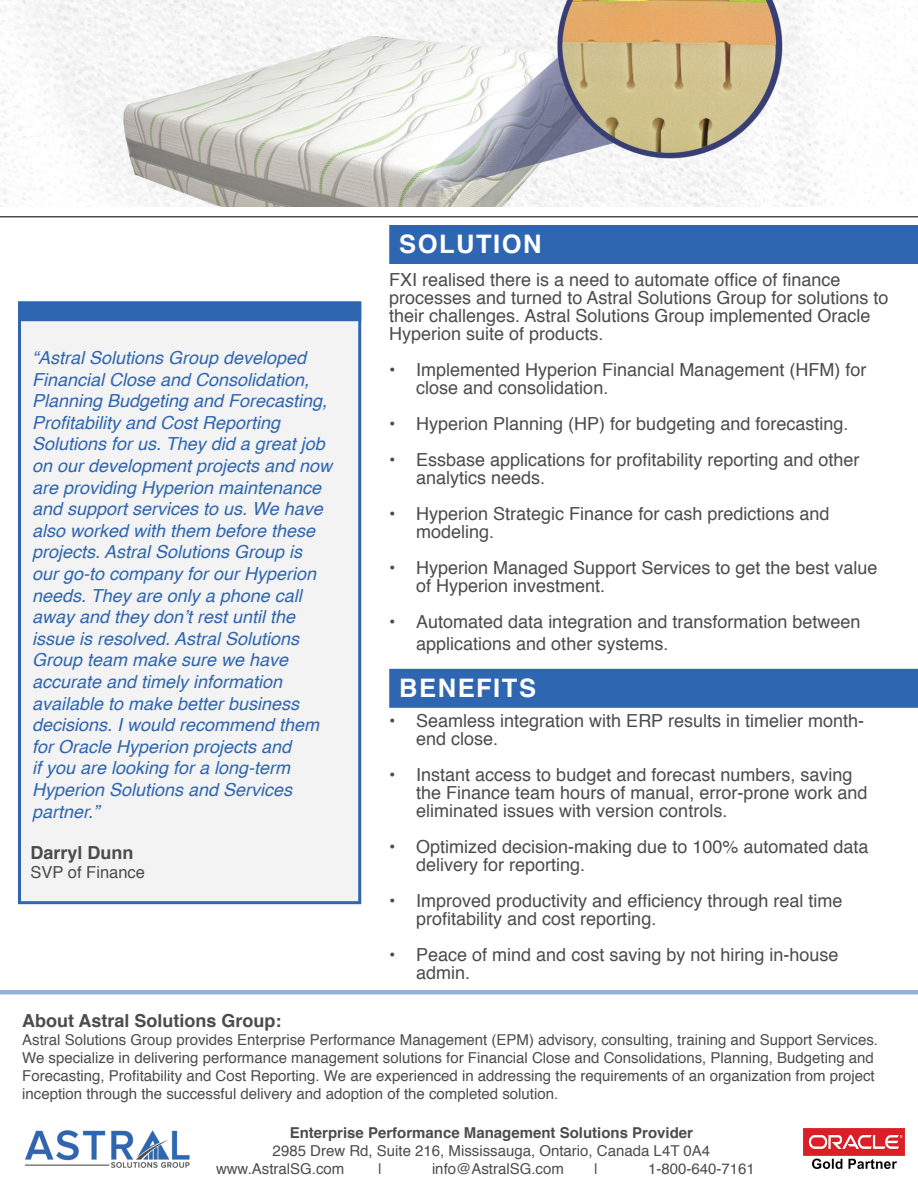
<style>
.page{position:relative;width:918px;height:1188px;background:#fff}
.page>*{position:absolute;margin:0;border:0;box-sizing:border-box;transform-origin:0 0}
.t1{font:700 25.5px "Helvetica";letter-spacing:.06em;color:#fff}
.t2{font:18px/18px "Helvetica";color:#4b4c4d}
.t3{font:italic 18px/21.6px "Helvetica";color:#2f66b1}
.t4{font:700 18px "Helvetica";color:#4b4c4d}
.t5{font:16.5px "Helvetica";color:#4b4c4d}
.t6{font:15px/18px "Helvetica";color:#4b4c4d}
.t7{font:700 15px "Helvetica";color:#4b4c4d}
</style>
<div class="page">
<div style="left:18px;top:301px;width:344px;height:604px;background:#f3f3f3"></div>
<hr style="left:0;top:990px;width:918px;height:4px;background:#97b2d8">
<div style="left:392px;top:227px;width:524px;height:35px;background:#2f66b1"></div>
<div style="left:389px;top:225px;width:529px;height:39px;border:4px solid #2f66b1"></div>
<div style="left:392px;top:671px;width:524px;height:35px;background:#2f66b1"></div>
<div style="left:389px;top:669px;width:529px;height:39px;border:4px solid #2f66b1"></div>
<img style="left:0;top:0;width:918px;height:207px">
<div style="left:18px;top:301px;width:343px;height:20px;background:#2f66b1"></div>
<hr style="left:0;top:216px;width:918px;height:2px;background:#4b4c4d">
<img style="left:803px;top:1129px;width:101px;height:39px">
<img style="left:25px;top:1130px;width:165px;height:38px">
<p class="t3" style="left:32px;top:347px;width:302px">“Astral Solutions Group developed Financial Close and Consolidation, Planning Budgeting and Forecasting, Profitability and Cost Reporting Solutions for us. They did a great job on our development projects and now are providing Hyperion maintenance and support services to us. We have also worked with them before these projects. Astral Solutions Group is our go-to company for our Hyperion needs. They are only a phone call away and they don’t rest until the issue is resolved. Astral Solutions Group team make sure we have accurate and timely information available to make better business decisions. I would recommend them for Oracle Hyperion projects and<br>if you are looking for a long-term Hyperion Solutions and Services partner.”</p>
<p class="t4" style="left:31px;top:839px;width:105px">Darryl Dunn</p>
<p class="t5" style="left:31px;top:860px;width:116px">SVP of Finance</p>
<p class="t1" style="left:399px;top:224px;width:144px">SOLUTION</p>
<p class="t2" style="left:389px;top:271px;width:501px">FXI realised there is a need to automate office of finance processes and turned to Astral Solutions Group for solutions to their challenges. Astral Solutions Group implemented Oracle Hyperion suite of products.</p>
<p class="t2" style="left:416px;top:361px;width:452px;text-indent:-27px">• Implemented Hyperion Financial Management (HFM) for close and consolidation.</p>
<p class="t2" style="left:389px;top:415px;width:461px">• Hyperion Planning (HP) for budgeting and forecasting.</p>
<p class="t2" style="left:416px;top:451px;width:445px;text-indent:-27px">• Essbase applications for profitability reporting and other analytics needs.</p>
<p class="t2" style="left:416px;top:505px;width:415px;text-indent:-27px">• Hyperion Strategic Finance for cash predictions and modeling.</p>
<p class="t2" style="left:416px;top:559px;width:463px;text-indent:-27px">• Hyperion Managed Support Services to get the best value of Hyperion investment.</p>
<p class="t2" style="left:416px;top:612px;width:446px;line-height:21.6px;text-indent:-27px">• Automated data integration and transformation between applications and other systems.</p>
<p class="t1" style="left:399px;top:667px;width:138px">BENEFITS</p>
<p class="t2" style="left:416px;top:712px;width:449px;text-indent:-27px">• Seamless integration with ERP results in timelier month&shy;end close.</p>
<p class="t2" style="left:416px;top:766px;width:453px;text-indent:-27px">• Instant access to budget and forecast numbers, saving the Finance team hours of manual, error-prone work and eliminated issues with version controls.</p>
<p class="t2" style="left:416px;top:838px;width:454px;text-indent:-27px">• Optimized decision-making due to 100% automated data delivery for reporting.</p>
<p class="t2" style="left:416px;top:892px;width:428px;text-indent:-27px">• Improved productivity and efficiency through real time profitability and cost reporting.</p>
<p class="t2" style="left:416px;top:946px;width:424px;text-indent:-27px">• Peace of mind and cost saving by not hiring in-house admin.</p>
<p class="t4" style="left:22px;top:1006px;width:261px">About Astral Solutions Group:</p>
<p class="t6" style="left:22px;top:1031px;width:857px">Astral Solutions Group provides Enterprise Performance Management (EPM) advisory, consulting, training and Support Services.<br>We specialize in delivering performance management solutions for Financial Close and Consolidations, Planning, Budgeting and Forecasting, Profitability and Cost Reporting. We are experienced in addressing the requirements of an organization from project inception through the successful delivery and adoption of the completed solution.</p>
<p class="t7" style="left:290px;top:1121px;width:405px">Enterprise Performance Management Solutions Provider</p>
<p class="t6" style="left:273px;top:1143px;width:439px">2985 Drew Rd, Suite 216, Mississauga, Ontario, Canada L4T 0A4</p>
<p class="t6" style="left:216px;top:1161px;width:130px">www.AstralSG.com</p>
<p class="t6" style="left:378px;top:1161px;width:5px">|</p>
<p class="t6" style="left:432px;top:1161px;width:133px">info@AstralSG.com</p>
<p class="t6" style="left:594px;top:1161px;width:5px">|</p>
<p class="t6" style="left:648px;top:1161px;width:108px">1-800-640-7161</p>
</div>
